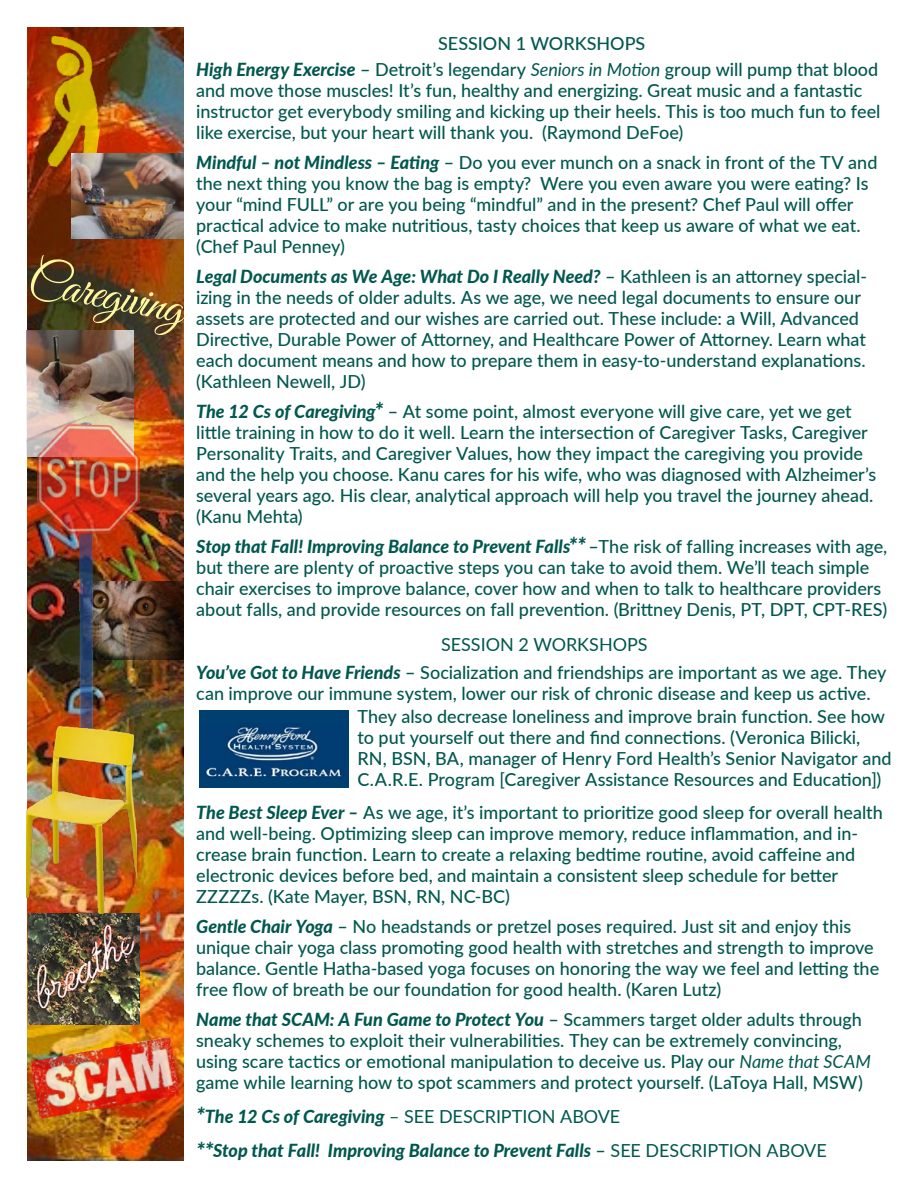
<style>
.page{position:relative;width:918px;height:1188px;background:#fff}
.page>*{position:absolute;margin:0;border:0;box-sizing:border-box;transform-origin:0 0}
.t1{font:50.25px "Great Vibes";color:#fff79d}
.t2{font:500 18px/21px "Lato";color:#00584e}
.t3{font:italic 800 18px "Lato";letter-spacing:-.005em;color:#00584e}
.t4{font:18px "Lato";color:#00584e}
.s1{font-weight:800;font-style:italic}
.s2{font-weight:400;font-style:italic}
.s3{font-weight:800;font-style:italic;font-size:22.5px}
.s4{font-size:22.5px}
.s5{font-weight:500;font-style:normal}
.s6{font-weight:400;font-style:normal}
</style>
<div class="page">
<img style="left:27px;top:27px;width:157px;height:1134px">
<img style="left:28px;top:914px;width:112px;height:111px">
<img style="left:139px;top:582px;width:44px;height:78px">
<div style="left:199px;top:710px;width:150px;height:78px;background:#004070"></div>
<img style="left:205px;top:725px;width:137px;height:54px">
<img style="left:34px;top:36px;width:78px;height:136px">
<img style="left:71px;top:154px;width:113px;height:84px">
<img style="left:27px;top:331px;width:106px;height:126px">
<img style="left:37px;top:422px;width:102px;height:331px">
<img style="left:27px;top:727px;width:109px;height:187px">
<img style="left:30px;top:1036px;width:150px;height:83px">
<p class="t2" style="left:438px;top:32px;width:209px">SESSION 1 WORKSHOPS</p>
<p class="t2" style="left:196px;top:58px;width:686px"><span class="s1">High Energy Exercise</span> – Detroit’s legendary <span class="s2">Seniors in Motion</span> group will pump that blood and move those muscles! It’s fun, healthy and energizing. Great music and a fantastic instructor get everybody smiling and kicking up their heels. This is too much fun to feel like exercise, but your heart will thank you. (Raymond DeFoe)</p>
<p class="t2" style="left:196px;top:151px;width:683px"><span class="s1">Mindful – not Mindless – Eating</span> – Do you ever munch on a snack in front of the TV and the next thing you know the bag is empty? Were you even aware you were eating? Is your “mind FULL” or are you being “mindful” and in the present? Chef Paul will offer practical advice to make nutritious, tasty choices that keep us aware of what we eat. (Chef Paul Penney)</p>
<p class="t2" style="left:196px;top:265px;width:672px"><span class="s1">Legal Documents as We Age: What Do I Really Need?</span> – Kathleen is an attorney special&shy;izing in the needs of older adults. As we age, we need legal documents to ensure our assets are protected and our wishes are carried out. These include: a Will, Advanced Directive, Durable Power of Attorney, and Healthcare Power of Attorney. Learn what each document means and how to prepare them in easy-to-understand explanations. (Kathleen Newell, JD)</p>
<p class="t2" style="left:196px;top:400px;width:681px"><span class="s1">The 12 Cs of Caregiving</span><span class="s3">*</span> – At some point, almost everyone will give care, yet we get little training in how to do it well. Learn the intersection of Caregiver Tasks, Caregiver Personality Traits, and Caregiver Values, how they impact the caregiving you provide and the help you choose. Kanu cares for his wife, who was diagnosed with Alzheimer’s several years ago. His clear, analytical approach will help you travel the journey ahead. (Kanu Mehta)</p>
<p class="t2" style="left:196px;top:535px;width:693px"><span class="s1">Stop that Fall! Improving Balance to Prevent Falls</span><span class="s3">**</span> – The risk of falling increases with age, but there are plenty of proactive steps you can take to avoid them. We’ll teach simple chair exercises to improve balance, cover how and when to talk to healthcare providers about falls, and provide resources on fall prevention. (Brittney Denis, PT, DPT, CPT-RES)</p>
<p class="t4" style="left:441px;top:631px;width:208px">SESSION 2 WORKSHOPS</p>
<p class="t2" style="left:196px;top:662px;width:692px"><span class="s1">You’ve Got to Have Friends</span> – Socialization and friendships are important as we age. They can improve our immune system, lower our risk of chronic disease and keep us active.</p>
<p class="t2" style="left:357px;top:705px;width:536px">They also decrease loneliness and improve brain function. See how to put yourself out there and find connections. (Veronica Bilicki, RN, BSN, BA, manager of Henry Ford Health’s Senior Navigator and C.A.R.E. Program [Caregiver Assistance Resources and Education])</p>
<p class="t2" style="left:196px;top:801px;width:688px"><span class="s1">The Best Sleep Ever –</span> As we age, it’s important to prioritize good sleep for overall health and well-being. Optimizing sleep can improve memory, reduce inflammation, and in&shy;crease brain function. Learn to create a relaxing bedtime routine, avoid caffeine and electronic devices before bed, and maintain a consistent sleep schedule for better ZZZZZs. (Kate Mayer, BSN, RN, NC-BC)</p>
<p class="t2" style="left:196px;top:915px;width:684px"><span class="s1">Gentle Chair Yoga</span> – No headstands or pretzel poses required. Just sit and enjoy this unique chair yoga class promoting good health with stretches and strength to improve balance. Gentle Hatha-based yoga focuses on honoring the way we feel and letting the free flow of breath be our foundation for good health. (Karen Lutz)</p>
<p class="t2" style="left:196px;top:1008px;width:676px"><span class="s1">Name that SCAM: A Fun Game to Protect You</span> – Scammers target older adults through sneaky schemes to exploit their vulnerabilities. They can be extremely convincing, using scare tactics or emotional manipulation to deceive us. Play our <span class="s2">Name that SCAM </span>game while learning how to spot scammers and protect yourself. (LaToya Hall, MSW)</p>
<p class="t4" style="left:196px;top:1104px;width:426px"><span class="s3">*</span><span class="s1">The 12 Cs of Caregiving</span> – SEE DESCRIPTION ABOVE</p>
<p class="t3" style="left:196px;top:1138px;width:632px"><span class="s4">**</span>Stop that Fall! Improving Balance to Prevent Falls <span class="s5">–</span> <span class="s6">SEE DESCRIPTION ABOVE</span></p>
<h1 class="t1" style="left:35px;top:247px;width:160px;rotate:11deg">Caregiving</h1>
</div>
